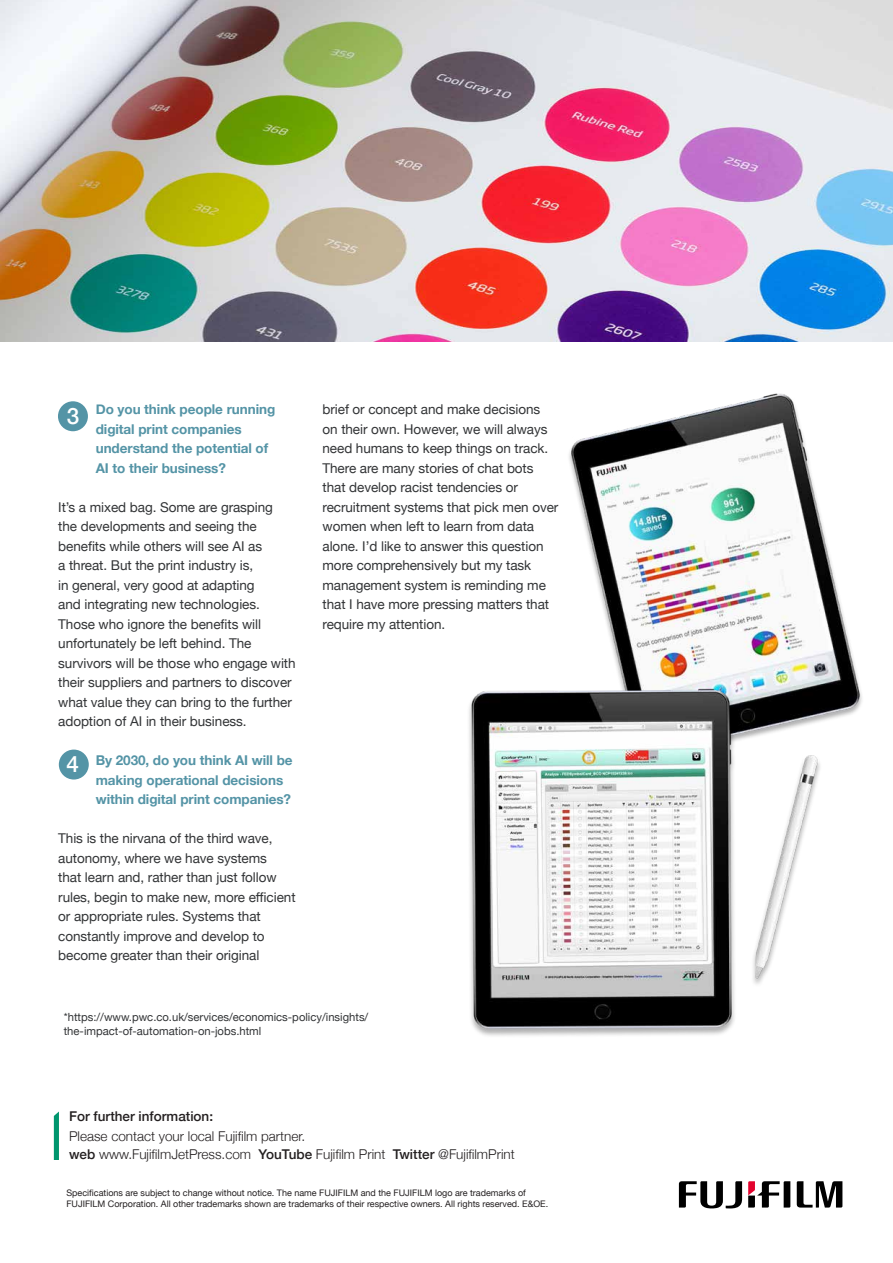
<style>
.page{position:relative;width:893px;height:1263px;background:#fff}
.page>*{position:absolute;margin:0;border:0;box-sizing:border-box;transform-origin:0 0}
.t1{font:500 22.5px "Helvetica Neue";color:#fff}
.t2{font:13.5px/19.5px "Helvetica Neue";letter-spacing:-.005em;color:#323436}
.t3{font:700 13.5px/19.5px "Helvetica Neue";letter-spacing:-.005em;color:#5494a6}
.t4{font:300 13.5px "Helvetica Neue";color:#231f20}
.t5{font:500 13.5px "Helvetica Neue";color:#231f20}
.t6{font:11.25px/13.5px "Helvetica Neue";color:#323436}
.t7{font:9px "Helvetica Neue";color:#231f20}
.s1{font-weight:500}
</style>
<div class="page">
<svg style="left:797px;top:1181px;width:45px;height:26px"></svg>
<svg style="left:679px;top:1181px;width:63px;height:28px"></svg>
<svg style="left:748px;top:1181px;width:42px;height:26px"></svg>
<svg style="left:54px;top:1111px;width:5px;height:49px"></svg>
<div style="left:58px;top:401px;width:30px;height:30px;background:#5494a6;border-radius:50%"></div>
<img style="left:569px;top:393px;width:293px;height:321px">
<img style="left:469px;top:659px;width:382px;height:377px">
<img style="left:0;top:0;width:893px;height:341px">
<div style="left:59px;top:749px;width:30px;height:30px;background:#5494a6;border-radius:50%"></div>
<p class="t3" style="left:96px;top:400px;width:181px">Do you think people running digital print companies understand the potential of<br>AI to their business?</p>
<p class="t2" style="left:58px;top:498px;width:239px">It’s a mixed bag. Some are grasping<br>the developments and seeing the benefits while others will see AI as<br>a threat. But the print industry is,<br>in general, very good at adapting<br>and integrating new technologies.<br>Those who ignore the benefits will unfortunately be left behind. The survivors will be those who engage with their suppliers and partners to discover what value they can bring to the further adoption of AI in their business.</p>
<p class="t3" style="left:96px;top:751px;width:198px">By 2030, do you think AI will be making operational decisions within digital print companies?</p>
<p class="t2" style="left:58px;top:829px;width:239px">This is the nirvana of the third wave, autonomy, where we have systems<br>that learn and, rather than just follow rules, begin to make new, more efficient or appropriate rules. Systems that constantly improve and develop to become greater than their original</p>
<p class="t1" style="left:67px;top:398px;width:14px">3</p>
<p class="t1" style="left:66px;top:746px;width:14px">4</p>
<p class="t2" style="left:323px;top:400px;width:237px">brief or concept and make decisions on their own. However, we will always need humans to keep things on track.<br>There are many stories of chat bots that develop racist tendencies or recruitment systems that pick men over women when left to learn from data alone. I’d like to answer this question more comprehensively but my task management system is reminding me that I have more pressing matters that require my attention.</p>
<p class="t6" style="left:64px;top:1011px;width:306px">*https://www.pwc.co.uk/services/economics-policy/insights/ the-impact-of-automation-on-jobs.html</p>
<p class="t5" style="left:69px;top:1106px;width:146px">For further information:</p>
<p class="t4" style="left:69px;top:1125px;width:238px">Please contact your local Fujifilm partner.</p>
<p class="t4" style="left:69px;top:1143px;width:447px"><span class="s1">web</span> www.FujifilmJetPress.com <span class="s1">YouTube</span> Fujifilm Print <span class="s1">Twitter</span> @FujifilmPrint</p>
<p class="t7" style="left:66px;top:1186px;width:461px">Specifications are subject to change without notice. The name FUJIFILM and the FUJIFILM logo are trademarks of</p>
<p class="t7" style="left:66px;top:1197px;width:483px">FUJIFILM Corporation. All other trademarks shown are trademarks of their respective owners. All rights reserved. E&amp;OE.</p>
</div>
